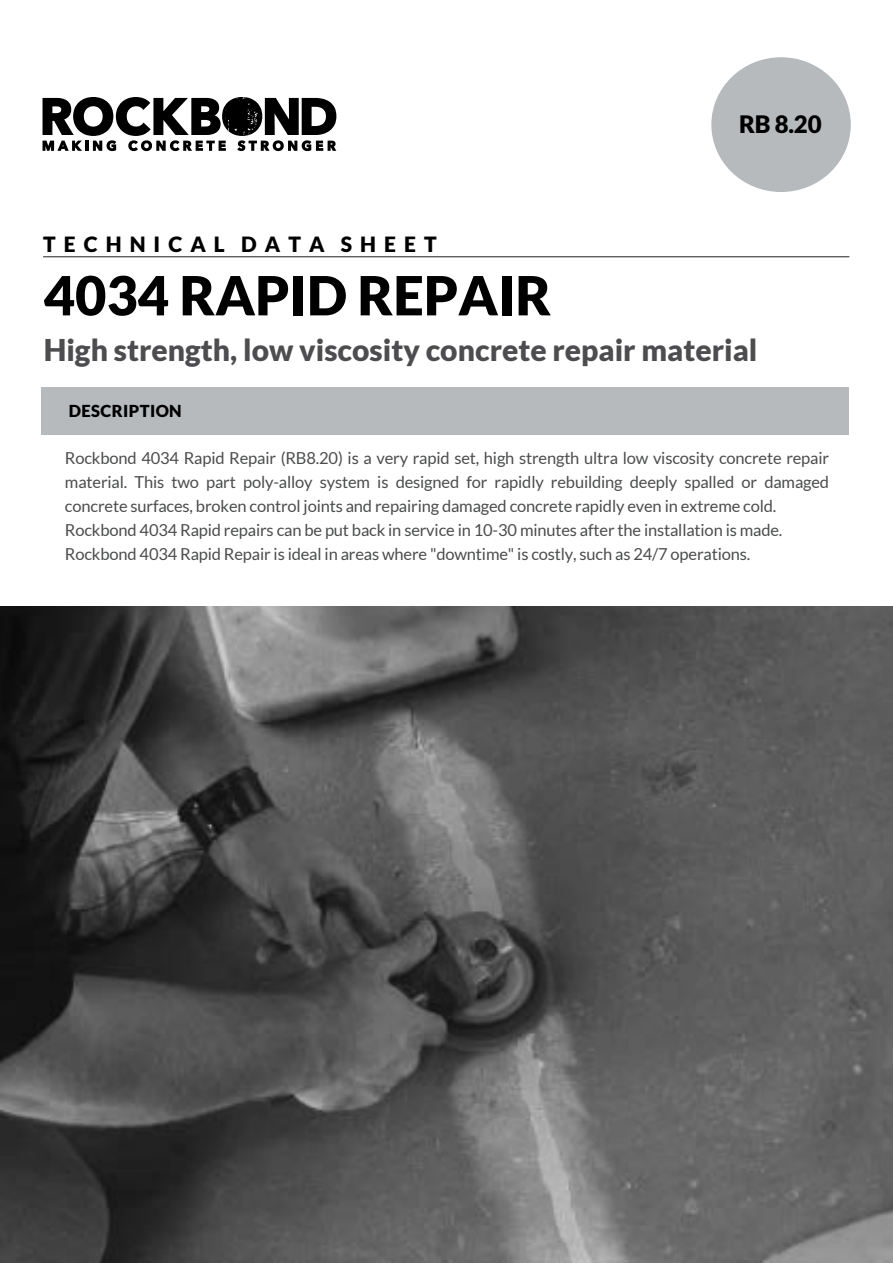
<style>
.page{position:relative;width:893px;height:1263px;background:#fff}
.page>*{position:absolute;margin:0;border:0;box-sizing:border-box;transform-origin:0 0}
.Title_-_WHITE{font:900 54px "Lato";color:#000001}
.Title_-_WHITE-2{font:900 30px "Lato";color:#4d4d4f}
.t1{font:900 24px "Lato";color:#000001}
.Title_-_WHITE-3{font:900 21px "Lato";color:#000001}
.t2{font:16.5px/24px "Lato";letter-spacing:-.01em;color:#4b4c4d}
.t3{font:900 16.5px "Lato";letter-spacing:.025em;color:#000001}
</style>
<div class="page">
<svg style="left:43px;top:97px;width:293px;height:54px"></svg>
<div style="left:711px;top:57px;width:140px;height:135px;background:#b6babc;border-radius:50%"></div>
<hr style="left:43px;top:257px;width:806px;height:1px;background:#231f20">
<div style="left:41px;top:387px;width:808px;height:47px;background:#b6babc"></div>
<img style="left:0;top:606px;width:893px;height:657px">
<p class="t1" style="left:739px;top:110px;width:84px">RB 8.20</p>
<p class="Title_-_WHITE-3" style="left:43px;top:232px;width:395px">T E C H N I C A L D A T A S H E E T</p>
<p class="Title_-_WHITE" style="left:44px;top:264px;width:509px">4034 RAPID REPAIR</p>
<p class="Title_-_WHITE-2" style="left:44px;top:332px;width:715px">High strength, low viscosity concrete repair material</p>
<p class="t3" style="left:69px;top:401px;width:115px">DESCRIPTION</p>
<p class="t2" style="left:65px;top:446px;width:766px">Rockbond 4034 Rapid Repair (RB8.20) is a very rapid set, high strength ultra low viscosity concrete repair material. This two part poly-alloy system is designed for rapidly rebuilding deeply spalled or damaged concrete surfaces, broken control joints and repairing damaged concrete rapidly even in extreme cold.<br>Rockbond 4034 Rapid repairs can be put back in service in 10-30 minutes after the installation is made.<br>Rockbond 4034 Rapid Repair is ideal in areas where "downtime" is costly, such as 24/7 operations.</p>
</div>
